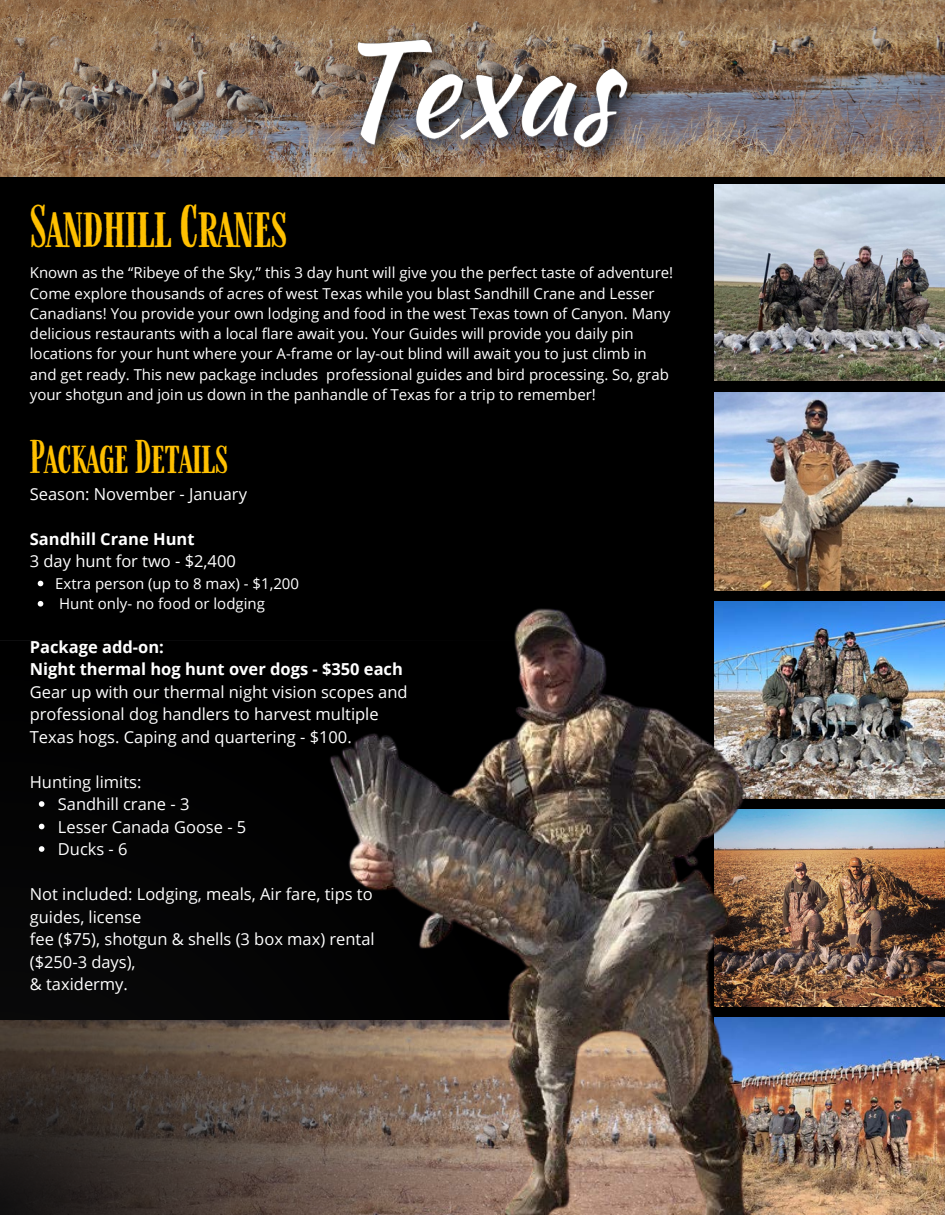
<style>
.page{position:relative;width:945px;height:1215px;background:#000}
.page>*{position:absolute;margin:0;border:0;box-sizing:border-box;transform-origin:0 0}
.t1{font:49.5px "Farmhand";color:#ffc000}
.t2{font:39px "Farmhand";color:#ffc000}
.t3{font:16.5px/22.5px "Open Sans";color:#fff}
.t4{font:700 16.5px "Open Sans";color:#fff}
.t5{font:15px/20.2px "Open Sans";color:#fff}
</style>
<div class="page">
<img style="left:0;top:0;width:945px;height:177px">
<img style="left:714px;top:184px;width:231px;height:197px">
<img style="left:714px;top:392px;width:231px;height:198px">
<img style="left:858px;top:601px;width:87px;height:197px">
<img style="left:858px;top:810px;width:87px;height:196px">
<img style="left:858px;top:1018px;width:87px;height:197px">
<svg style="left:0;top:802px;width:287px;height:413px"></svg>
<svg style="left:38px;top:581px;width:5px;height:5px"></svg>
<svg style="left:38px;top:601px;width:5px;height:6px"></svg>
<svg style="left:39px;top:801px;width:5px;height:6px"></svg>
<svg style="left:39px;top:824px;width:5px;height:5px"></svg>
<svg style="left:39px;top:846px;width:5px;height:6px"></svg>
<img style="left:287px;top:589px;width:571px;height:626px">
<img style="left:310px;top:0;width:350px;height:177px">
<p class="t1" style="left:30px;top:196px;width:259px">Sandhill Cranes</p>
<p class="t5" style="left:30px;top:263px;width:645px">Known as the “Ribeye of the Sky,” this 3 day hunt will give you the perfect taste of adventure!<br>Come explore thousands of acres of west Texas while you blast Sandhill Crane and Lesser Canadians! You provide your own lodging and food in the west Texas town of Canyon. Many delicious restaurants with a local flare await you. Your Guides will provide you daily pin locations for your hunt where your A-frame or lay-out blind will await you to just climb in and get ready. This new package includes professional guides and bird processing. So, grab your shotgun and join us down in the panhandle of Texas for a trip to remember!</p>
<p class="t2" style="left:30px;top:433px;width:200px">Package Details</p>
<p class="t3" style="left:30px;top:482px;width:219px">Season: November - January</p>
<p class="t4" style="left:30px;top:527px;width:166px">Sandhill Crane Hunt</p>
<p class="t3" style="left:30px;top:550px;width:208px">3 day hunt for two - $2,400</p>
<p class="t5" style="left:55px;top:573px;width:245px">Extra person (up to 8 max) - $1,200</p>
<p class="t5" style="left:59px;top:593px;width:207px">Hunt only- no food or lodging</p>
<p class="t4" style="left:30px;top:635px;width:136px">Package add-on:</p>
<p class="t4" style="left:30px;top:658px;width:375px">Night thermal hog hunt over dogs - $350 each</p>
<p class="t3" style="left:30px;top:680px;width:379px">Gear up with our thermal night vision scopes and professional dog handlers to harvest multiple<br>Texas hogs. Caping and quartering - $100.</p>
<p class="t3" style="left:30px;top:770px;width:113px">Hunting limits:</p>
<p class="t3" style="left:58px;top:793px;width:133px">Sandhill crane - 3</p>
<p class="t3" style="left:58px;top:815px;width:190px">Lesser Canada Goose - 5</p>
<p class="t3" style="left:58px;top:838px;width:71px">Ducks - 6</p>
<p class="t3" style="left:30px;top:883px;width:344px">Not included: Lodging, meals, Air fare, tips to guides, license</p>
<p class="t3" style="left:30px;top:928px;width:346px">fee ($75), shotgun &amp; shells (3 box max) rental ($250-3 days),</p>
<p class="t3" style="left:30px;top:973px;width:100px">&amp; taxidermy.</p>
</div>
